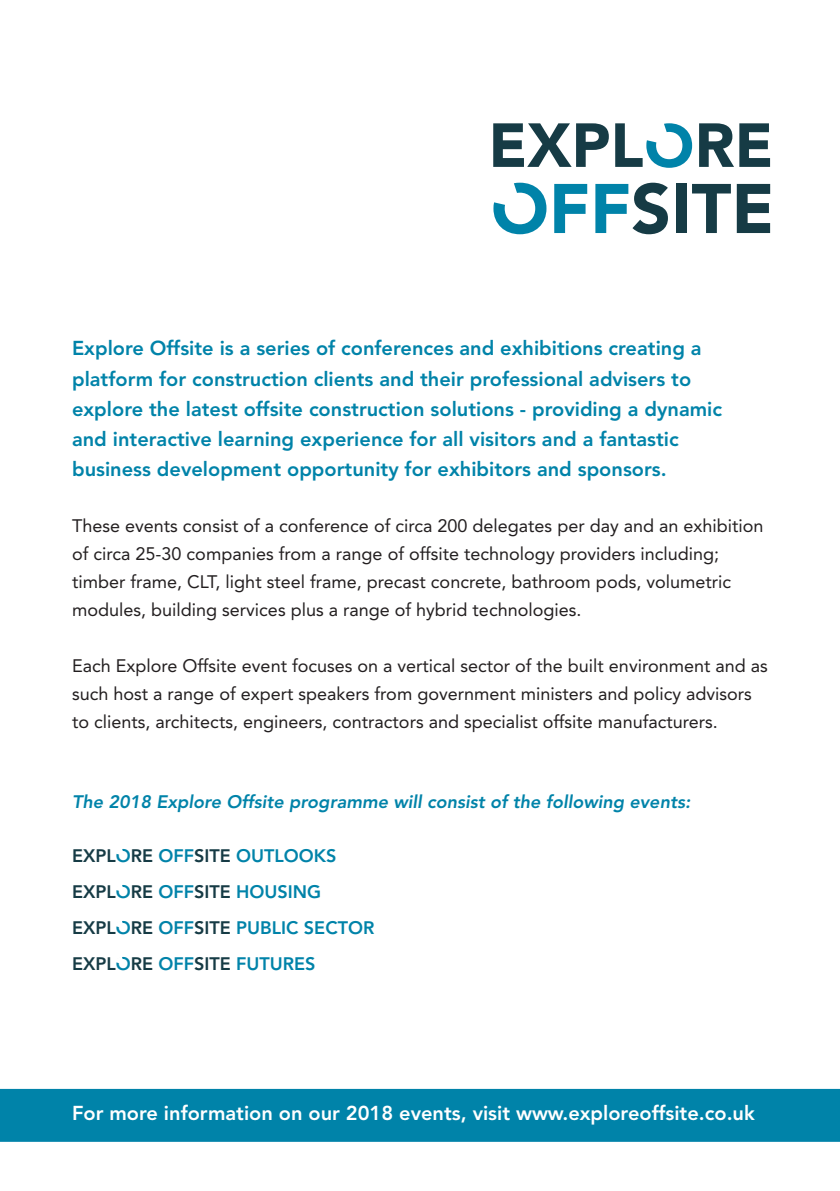
<style>
.page{position:relative;width:840px;height:1191px;background:#fff}
.page>*{position:absolute;margin:0;border:0;box-sizing:border-box;transform-origin:0 0}
.t1{font:800 20px/30px "Avenir";color:#0083a9}
.t2{font:800 20px "Avenir";color:#fff}
.t3{font:18px/28px "Avenir";color:#231f20}
.t4{font:800 18px/36px "Avenir";color:#0083a9}
.t5{font:italic 800 18px "Avenir";color:#0083a9}
.s1{color:#163b45}
</style>
<div class="page">
<svg style="left:554px;top:184px;width:33px;height:49px"></svg>
<svg style="left:595px;top:183px;width:72px;height:51px"></svg>
<div style="left:675px;top:184px;width:11px;height:49px;background:#163b45"></div>
<svg style="left:692px;top:184px;width:38px;height:49px"></svg>
<svg style="left:736px;top:184px;width:33px;height:49px"></svg>
<svg style="left:493px;top:183px;width:53px;height:51px"></svg>
<svg style="left:493px;top:123px;width:115px;height:44px"></svg>
<svg style="left:699px;top:123px;width:34px;height:44px"></svg>
<svg style="left:739px;top:123px;width:30px;height:44px"></svg>
<svg style="left:615px;top:123px;width:76px;height:45px"></svg>
<div style="left:0;top:1089px;width:839px;height:52px;background:#0083a9"></div>
<p class="t1" style="left:72px;top:333px;width:651px">Explore Offsite is a series of conferences and exhibitions creating a platform for construction clients and their professional advisers to explore the latest offsite construction solutions - providing a dynamic and interactive learning experience for all visitors and a fantastic business development opportunity for exhibitors and sponsors.</p>
<p class="t3" style="left:72px;top:512px;width:692px">These events consist of a conference of circa 200 delegates per day and an exhibition of circa 25-30 companies from a range of offsite technology providers including; timber frame, CLT, light steel frame, precast concrete, bathroom pods, volumetric modules, building services plus a range of hybrid technologies.</p>
<p class="t3" style="left:72px;top:652px;width:696px">Each Explore Offsite event focuses on a vertical sector of the built environment and as such host a range of expert speakers from government ministers and policy advisors to clients, architects, engineers, contractors and specialist offsite manufacturers.</p>
<p class="t5" style="left:72px;top:790px;width:619px">The 2018 Explore Offsite programme will consist of the following events:</p>
<p class="t4" style="left:72px;top:837px;width:303px"><span class="s1">EXPL</span>O<span class="s1">RE</span> OFF<span class="s1">SITE</span> OUTLOOKS<br><span class="s1">EXPL</span>O<span class="s1">RE</span> OFF<span class="s1">SITE</span> HOUSING<br><span class="s1">EXPL</span>O<span class="s1">RE</span> OFF<span class="s1">SITE</span> PUBLIC SECTOR<br><span class="s1">EXPL</span>O<span class="s1">RE</span> OFF<span class="s1">SITE</span> FUTURES</p>
<p class="t2" style="left:72px;top:1101px;width:683px">For more information on our 2018 events, visit www.exploreoffsite.co.uk</p>
</div>
